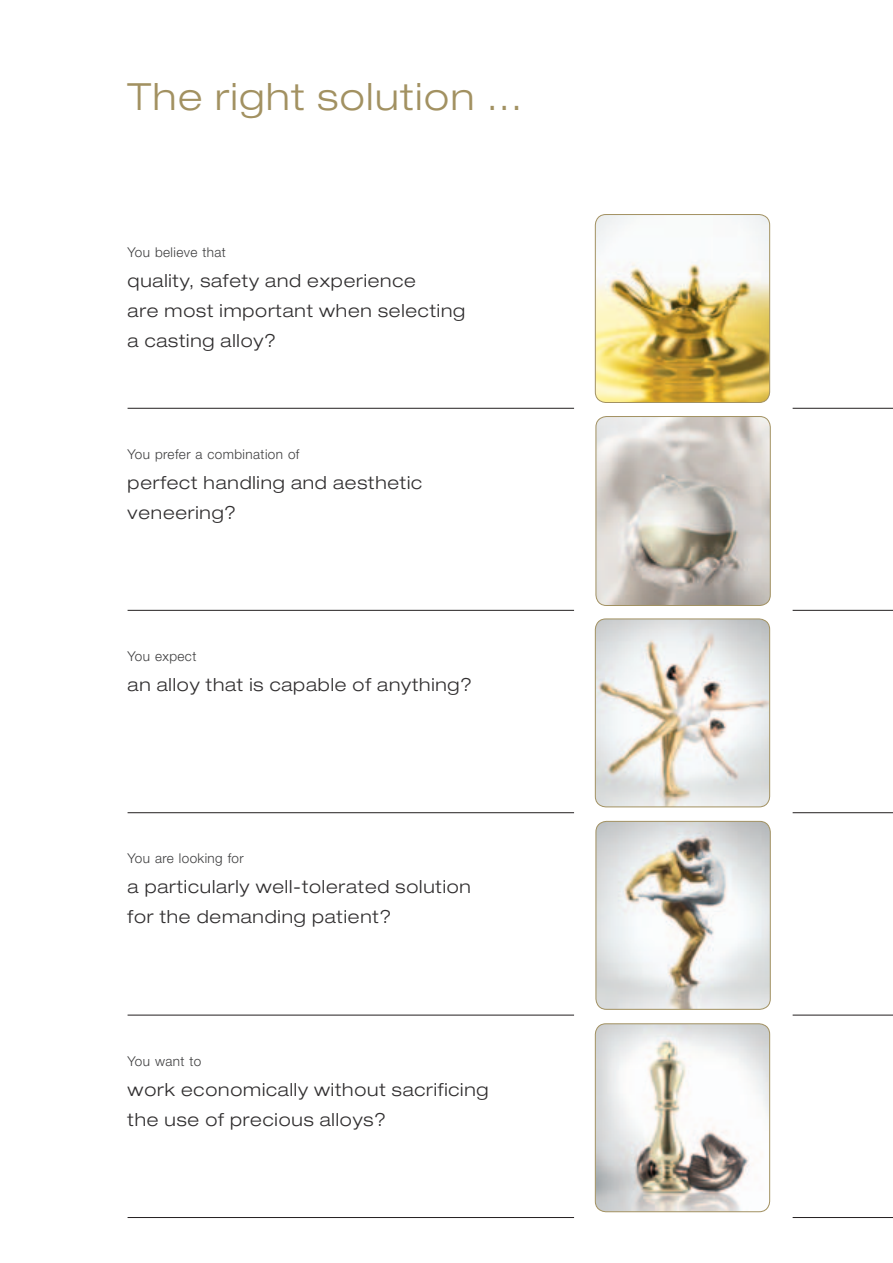
<style>
.page{position:relative;width:893px;height:1263px;background:#fff}
.page>*{position:absolute;margin:0;border:0;box-sizing:border-box;transform-origin:0 0}
.t1{font:300 expanded 37.5px "Helvetica Neue LT Pro";letter-spacing:.045em;color:#a29161}
.t2{font:300 expanded 18px/30px "Helvetica Neue LT Pro";letter-spacing:.045em;color:#312f30}
.t3{font:300 13.5px "Helvetica Neue LT Pro";letter-spacing:.03em;color:#3e3e3f}
</style>
<div class="page">
<hr style="left:128px;top:408px;width:446px;height:1px;background:#231f20">
<hr style="left:128px;top:610px;width:446px;height:1px;background:#231f20">
<hr style="left:128px;top:812px;width:446px;height:1px;background:#231f20">
<hr style="left:128px;top:1015px;width:446px;height:1px;background:#231f20">
<hr style="left:128px;top:1217px;width:446px;height:1px;background:#231f20">
<hr style="left:793px;top:408px;width:100px;height:1px;background:#231f20">
<hr style="left:793px;top:610px;width:100px;height:1px;background:#231f20">
<hr style="left:793px;top:812px;width:100px;height:1px;background:#231f20">
<hr style="left:793px;top:1015px;width:100px;height:1px;background:#231f20">
<hr style="left:793px;top:1217px;width:100px;height:1px;background:#231f20">
<img style="left:596px;top:821px;width:174px;height:188px">
<div style="left:596px;top:821px;width:174px;height:188px;border:1px solid #a29161;border-radius:11px"></div>
<img style="left:595px;top:1024px;width:175px;height:188px">
<div style="left:595px;top:1024px;width:175px;height:188px;border:1px solid #a29161;border-radius:11px"></div>
<img style="left:595px;top:619px;width:175px;height:188px">
<div style="left:595px;top:619px;width:175px;height:188px;border:1px solid #a29161;border-radius:11px"></div>
<img style="left:595px;top:215px;width:175px;height:187px">
<div style="left:595px;top:214px;width:175px;height:189px;border:1px solid #a29161;border-radius:11px"></div>
<img style="left:596px;top:416px;width:174px;height:189px">
<div style="left:596px;top:416px;width:174px;height:190px;border:1px solid #a29161;border-radius:11px"></div>
<h1 class="t1" style="left:128px;top:74px;width:396px">The right solution ...</h1>
<p class="t3" style="left:128px;top:244px;width:100px">You believe that</p>
<p class="t2" style="left:128px;top:265px;width:339px">quality, safety and experience<br>are most important when selecting a casting alloy?</p>
<p class="t3" style="left:128px;top:446px;width:173px">You prefer a combination of</p>
<p class="t2" style="left:128px;top:467px;width:296px">perfect handling and aesthetic veneering?</p>
<p class="t3" style="left:128px;top:648px;width:70px">You expect</p>
<p class="t2" style="left:128px;top:669px;width:346px">an alloy that is capable of anything?</p>
<p class="t3" style="left:128px;top:850px;width:118px">You are looking for</p>
<p class="t2" style="left:128px;top:872px;width:345px">a particularly well-tolerated solution for the demanding patient?</p>
<p class="t3" style="left:128px;top:1052px;width:75px">You want to</p>
<p class="t2" style="left:128px;top:1074px;width:362px">work economically without sacrificing the use of precious alloys?</p>
</div>
